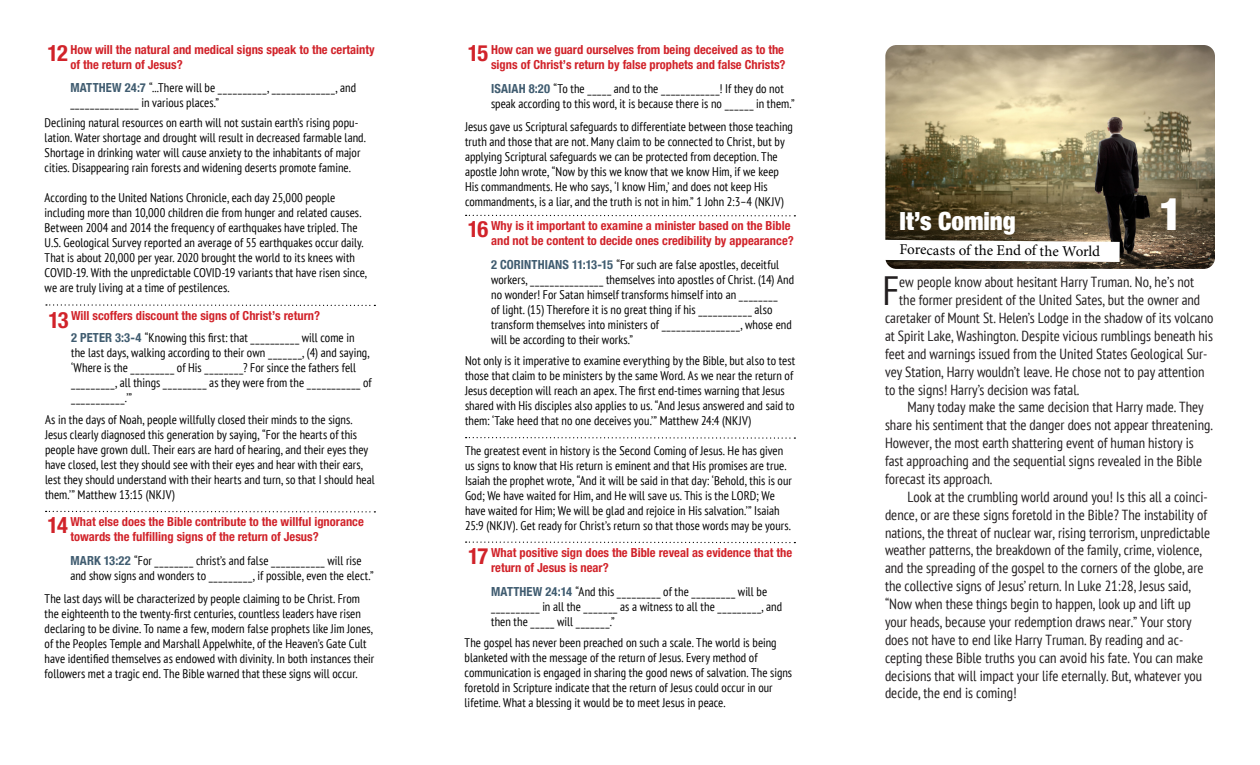
<style>
.page{position:relative;width:1260px;height:765px;background:#fff}
.page>*{position:absolute;margin:0;border:0;box-sizing:border-box;transform-origin:0 0}
.t1{font:900 condensed 45px "Helvetica Neue";color:#fff}
.Paragraph_Style_1{font:condensed 40.88px "PT Sans";color:#231f20}
.t2{font:900 condensed 25px "Helvetica Neue";color:#fff}
.t3{font:700 condensed 22.5px "Helvetica Neue LT Pro";letter-spacing:-.055em;color:#d1232a}
.Subtitle{font:15px "Minion Pro";letter-spacing:-.025em;color:#000}
._25_Indent_Paragrap{font:condensed 14.62px/17.9px "PT Sans";color:#231f20}
.Paragraph_Style_1-2{font:condensed 14.62px "PT Sans";color:#231f20}
.t4{font:condensed 12.5px/15px "PT Sans";letter-spacing:.005em;color:#000}
.t5{font:700 condensed 12.5px/15px "Helvetica Neue LT Pro";color:#d1232a}
.s1{font-family:"Helvetica Neue";font-weight:700;color:#405c70}
</style>
<div class="page">
<img style="left:885px;top:45px;width:330px;height:224px">
<svg style="left:885px;top:240px;width:235px;height:22px"></svg>
<svg style="left:46px;top:304px;width:329px;height:2px"></svg>
<svg style="left:46px;top:510px;width:329px;height:3px"></svg>
<svg style="left:466px;top:214px;width:329px;height:3px"></svg>
<svg style="left:466px;top:437px;width:329px;height:2px"></svg>
<svg style="left:466px;top:541px;width:329px;height:3px"></svg>
<p class="t3" style="left:48px;top:40px;width:22px">12</p>
<p class="t5" style="left:70px;top:42px;width:306px">How will the natural and medical signs speak to the certainty of the return of Jesus?</p>
<p class="t4" style="left:70px;top:80px;width:287px"><span class="s1">MATTHEW 24:7</span> “...There will be __________, _____________, and ______________ in various places.”</p>
<p class="t4" style="left:45px;top:115px;width:323px">Declining natural resources on earth will not sustain earth’s rising popu&shy;lation. Water shortage and drought will result in decreased farmable land.<br>Shortage in drinking water will cause anxiety to the inhabitants of major cities. Disappearing rain forests and widening deserts promote famine.</p>
<p class="t4" style="left:45px;top:190px;width:324px">According to the United Nations Chronicle, each day 25,000 people including more than 10,000 children die from hunger and related causes.<br>Between 2004 and 2014 the frequency of earthquakes have tripled. The U.S. Geological Survey reported an average of 55 earthquakes occur daily.<br>That is about 20,000 per year. 2020 brought the world to its knees with COVID-19. With the unpredictable COVID-19 variants that have risen since, we are truly living at a time of pestilences.</p>
<p class="t3" style="left:48px;top:306px;width:22px">13</p>
<p class="t5" style="left:71px;top:309px;width:251px">Will scoffers discount the signs of Christ’s return?</p>
<p class="t4" style="left:71px;top:330px;width:302px"><span class="s1">2 PETER 3:3-4</span> “Knowing this first: that __________ will come in the last days, walking according to their own _______, (4) and saying, ‘Where is the _________ of His ________? For since the fathers fell _________, all things _________ as they were from the ___________ of ___________.’”</p>
<p class="t4" style="left:45px;top:412px;width:331px">As in the days of Noah, people willfully closed their minds to the signs.<br>Jesus clearly diagnosed this generation by saying, “For the hearts of this people have grown dull. Their ears are hard of hearing, and their eyes they have closed, lest they should see with their eyes and hear with their ears, lest they should understand with their hearts and turn, so that I should heal them.’” Matthew 13:15 (NKJV)</p>
<p class="t3" style="left:48px;top:512px;width:22px">14</p>
<p class="t5" style="left:70px;top:514px;width:295px">What else does the Bible contribute to the willful ignorance towards the fulfilling signs of the return of Jesus?</p>
<p class="t4" style="left:70px;top:553px;width:305px"><span class="s1">MARK 13:22</span> “For ________ christ’s and false ___________ will rise and show signs and wonders to _________, if possible, even the elect.”</p>
<p class="t4" style="left:45px;top:591px;width:331px">The last days will be characterized by people claiming to be Christ. From the eighteenth to the twenty-first centuries, countless leaders have risen declaring to be divine. To name a few, modern false prophets like Jim Jones, of the Peoples Temple and Marshall Appelwhite, of the Heaven’s Gate Cult have identified themselves as endowed with divinity. In both instances their followers met a tragic end. The Bible warned that these signs will occur.</p>
<p class="t3" style="left:468px;top:40px;width:22px">15</p>
<p class="t5" style="left:491px;top:42px;width:296px">How can we guard ourselves from being deceived as to the signs of Christ’s return by false prophets and false Christs?</p>
<p class="t4" style="left:491px;top:81px;width:305px"><span class="s1">ISAIAH 8:20</span> “To the _____ and to the ____________! If they do not speak according to this word, it is because there is no ______ in them.”</p>
<p class="t4" style="left:465px;top:119px;width:330px">Jesus gave us Scriptural safeguards to differentiate between those teaching truth and those that are not. Many claim to be connected to Christ, but by applying Scriptural safeguards we can be protected from deception. The apostle John wrote, “Now by this we know that we know Him, if we keep His commandments. He who says, ‘I know Him,’ and does not keep His commandments, is a liar, and the truth is not in him.” 1 John 2:3–4 (NKJV)</p>
<p class="t3" style="left:468px;top:215px;width:22px">16</p>
<p class="t5" style="left:491px;top:218px;width:304px">Why is it important to examine a minister based on the Bible and not be content to decide ones credibility by appearance?</p>
<p class="t4" style="left:491px;top:257px;width:305px"><span class="s1">2 CORINTHIANS 11:13-15</span> “For such are false apostles, deceitful workers, _______________ themselves into apostles of Christ. (14) And no wonder! For Satan himself transforms himself into an ________<br>of light. (15) Therefore it is no great thing if his ___________ also transform themselves into ministers of ________________, whose end will be according to their works.”</p>
<p class="t4" style="left:465px;top:353px;width:332px">Not only is it imperative to examine everything by the Bible, but also to test those that claim to be ministers by the same Word. As we near the return of Jesus deception will reach an apex. The first end-times warning that Jesus shared with His disciples also applies to us. “And Jesus answered and said to them: ‘Take heed that no one deceives you.’” Matthew 24:4 (NKJV)</p>
<p class="t4" style="left:465px;top:443px;width:328px">The greatest event in history is the Second Coming of Jesus. He has given us signs to know that His return is eminent and that His promises are true.<br>Isaiah the prophet wrote, “And it will be said in that day: ‘Behold, this is our God; We have waited for Him, and He will save us. This is the LORD; We have waited for Him; We will be glad and rejoice in His salvation.’” Isaiah 25:9 (NKJV). Get ready for Christ’s return so that those words may be yours.</p>
<p class="t3" style="left:468px;top:542px;width:22px">17</p>
<p class="t5" style="left:491px;top:545px;width:303px">What positive sign does the Bible reveal as evidence that the return of Jesus is near?</p>
<p class="t4" style="left:491px;top:583px;width:293px"><span class="s1">MATTHEW 24:14</span> “And this _________ of the _________ will be __________ in all the _______ as a witness to all the _________, and then the _____ will _______.”</p>
<p class="t4" style="left:465px;top:635px;width:329px">The gospel has never been preached on such a scale. The world is being blanketed with the message of the return of Jesus. Every method of communication is engaged in sharing the good news of salvation. The signs foretold in Scripture indicate that the return of Jesus could occur in our lifetime. What a blessing it would be to meet Jesus in peace.</p>
<p class="t2" style="left:900px;top:200px;width:118px">It’s Coming</p>
<p class="Subtitle" style="left:900px;top:240px;width:202px">Forecasts of the End of the World</p>
<p class="t1" style="left:1159px;top:177px;width:25px">1</p>
<p class="Paragraph_Style_1" style="left:882px;top:265px;width:18px">F</p>
<p class="Paragraph_Style_1-2" style="left:899px;top:273px;width:296px">ew people know about hesitant Harry Truman. No, he’s not</p>
<p class="Paragraph_Style_1-2" style="left:899px;top:291px;width:303px">the former president of the United Sates, but the owner and</p>
<p class="Paragraph_Style_1-2" style="left:885px;top:308px;width:330px">caretaker of Mount St. Helen’s Lodge in the shadow of its volcano</p>
<p class="Paragraph_Style_1-2" style="left:885px;top:326px;width:330px">at Spirit Lake, Washington. Despite vicious rumblings beneath his</p>
<p class="Paragraph_Style_1-2" style="left:885px;top:344px;width:324px">feet and warnings issued from the United States Geological Sur-</p>
<p class="Paragraph_Style_1-2" style="left:885px;top:362px;width:321px">vey Station, Harry wouldn’t leave. He chose not to pay attention</p>
<p class="Paragraph_Style_1-2" style="left:885px;top:380px;width:196px">to the signs! Harry’s decision was fatal.</p>
<p class="_25_Indent_Paragrap" style="left:885px;top:398px;width:329px;text-indent:23px">Many today make the same decision that Harry made. They share his sentiment that the danger does not appear threatening.<br>However, the most earth shattering event of human history is fast approaching and the sequential signs revealed in the Bible forecast its approach.</p>
<p class="_25_Indent_Paragrap" style="left:885px;top:487px;width:327px;text-indent:23px">Look at the crumbling world around you! Is this all a coinci&shy;dence, or are these signs foretold in the Bible? The instability of nations, the threat of nuclear war, rising terrorism, unpredictable weather patterns, the breakdown of the family, crime, violence, and the spreading of the gospel to the corners of the globe, are the collective signs of Jesus’ return. In Luke 21:28, Jesus said, “Now when these things begin to happen, look up and lift up your heads, because your redemption draws near.” Your story does not have to end like Harry Truman. By reading and ac&shy;cepting these Bible truths you can avoid his fate. You can make decisions that will impact your life eternally. But, whatever you decide, the end is coming!</p>
</div>
